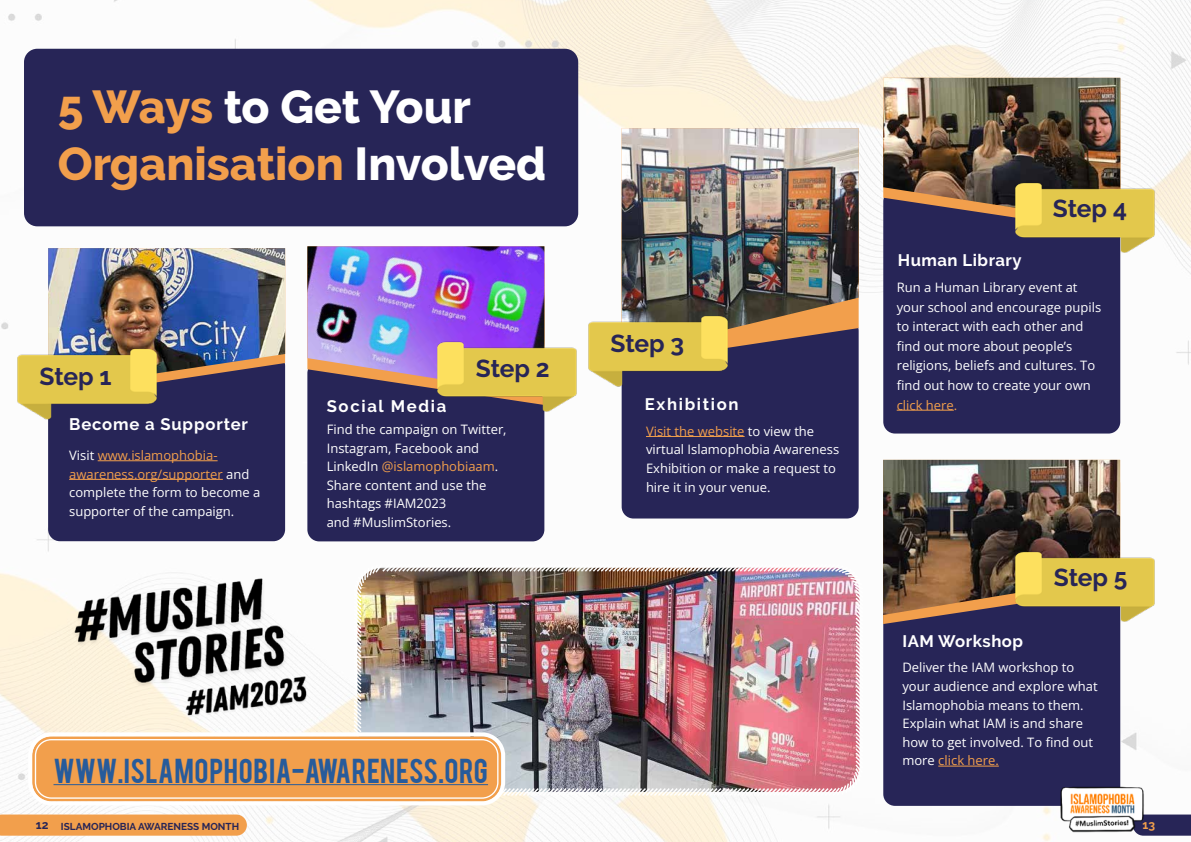
<style>
.page{position:relative;width:1191px;height:842px;background:#fff}
.page>*{position:absolute;margin:0;border:0;box-sizing:border-box;transform-origin:0 0}
.t1{font:800 46px/57px "Raleway";color:#f29f4c}
.t2{font:27.2px "Bebas";letter-spacing:.02em;color:#275b9b}
.t3{font:700 24.5px "Raleway";letter-spacing:-.005em;color:#272557}
.t4{font:700 16.7px "Raleway";letter-spacing:.03em;color:#fff}
.t5{font:700 16.7px "Raleway";letter-spacing:.1em;color:#fff}
.t6{font:700 16.7px "Raleway";letter-spacing:.05em;color:#fff}
.t7{font:13px/18.6px "Open Sans";color:#fff}
.t8{font:13px "Open Sans";color:#f29f4c}
.t9{font:700 12px "Raleway";color:#f29f4c}
.t10{font:700 10px "Raleway";color:#272557}
.s1{color:#fff}
.s2{color:#f29f4c}
.s3{font-size:12px}
</style>
<div class="page">
<img style="left:0;top:0;width:1191px;height:842px">
<div style="left:24px;top:49px;width:554px;height:177px;background:#272557;border-radius:13px"></div>
<hr style="left:302px;top:462px;width:38px;height:2px;background:#fff">
<div style="left:307px;top:361px;width:237px;height:180px;background:#272557;border-radius:12px"></div>
<img style="left:307px;top:246px;width:237px;height:150px">
<img style="left:436px;top:331px;width:143px;height:90px">
<div style="left:48px;top:354px;width:237px;height:187px;background:#272557;border-radius:12px"></div>
<hr style="left:98px;top:461px;width:120px;height:1px;background:#f29f4c">
<hr style="left:69px;top:479px;width:154px;height:1px;background:#f29f4c">
<img style="left:48px;top:248px;width:237px;height:135px">
<img style="left:15px;top:338px;width:143px;height:88px">
<div style="left:621px;top:319px;width:237px;height:199px;background:#272557;border-radius:12px"></div>
<div style="left:883px;top:190px;width:237px;height:243px;background:#272557;border-radius:12px"></div>
<div style="left:883px;top:587px;width:237px;height:219px;background:#272557;border-radius:12px"></div>
<svg style="left:729px;top:336px;width:77px;height:12px"></svg>
<img style="left:621px;top:128px;width:237px;height:208px">
<img style="left:883px;top:78px;width:237px;height:145px">
<hr style="left:646px;top:436px;width:98px;height:1px;background:#f29f4c">
<hr style="left:896px;top:410px;width:57px;height:1px;background:#f29f4c">
<hr style="left:938px;top:766px;width:60px;height:1px;background:#f29f4c">
<img style="left:586px;top:306px;width:143px;height:83px">
<img style="left:1013px;top:172px;width:143px;height:89px">
<svg style="left:883px;top:615px;width:60px;height:9px"></svg>
<img style="left:883px;top:460px;width:237px;height:155px">
<img style="left:1014px;top:541px;width:143px;height:89px">
<img style="left:352px;top:562px;width:513px;height:235px">
<div style="left:32px;top:736px;width:469px;height:65px;background:#f29f4c;border-radius:19px"></div>
<div style="left:28px;top:732px;width:477px;height:73px;border:4px solid #fff;border-radius:21px"></div>
<div style="left:35px;top:739px;width:463px;height:60px;border:1px solid #fff;border-radius:16px"></div>
<hr style="left:54px;top:784px;width:434px;height:1px;background:#275b9b">
<img style="left:56px;top:563px;width:271px;height:166px">
<svg style="left:0;top:814px;width:247px;height:22px;background:#f2a354"></svg>
<svg style="left:1152px;top:814px;width:39px;height:22px"></svg>
<img style="left:1051px;top:758px;width:101px;height:84px">
<h1 class="t1" style="left:58px;top:78px;width:490px">5 Ways <span class="s1">to Get Your<br></span>Organisation <span class="s1">Involved</span></h1>
<h3 class="t3" style="left:40px;top:362px;width:74px">Step 1</h3>
<p class="t6" style="left:69px;top:415px;width:180px">Become a Supporter</p>
<p class="t7" style="left:69px;top:446px;width:193px">Visit <span class="s2">www.islamophobia&shy;awareness.org/supporter</span> and complete the form to become a supporter of the campaign.</p>
<p class="t5" style="left:327px;top:397px;width:121px">Social Media</p>
<h3 class="t3" style="left:476px;top:354px;width:75px">Step 2</h3>
<p class="t7" style="left:327px;top:419px;width:181px">Find the campaign on Twitter,<br>Instagram, Facebook and<br>LinkedIn <span class="s2">@islamophobiaam</span>.<br>Share content and use the hashtags #IAM2023<br>and #MuslimStories.</p>
<h3 class="t3" style="left:610px;top:329px;width:75px">Step 3</h3>
<p class="t5" style="left:645px;top:395px;width:95px">Exhibition</p>
<p class="t7" style="left:646px;top:421px;width:195px"><span class="s2">Visit the website</span> to view the virtual Islamophobia Awareness<br>Exhibition or make a request to hire it in your venue.</p>
<p class="t4" style="left:897px;top:251px;width:125px">Human Library</p>
<h3 class="t3" style="left:1053px;top:195px;width:76px">Step 4</h3>
<p class="t7" style="left:896px;top:277px;width:206px;line-height:19.6px">Run a Human Library event at your school and encourage pupils to interact with each other and find out more about people’s religions, beliefs and cultures. To find out how to create your own</p>
<p class="t8" style="left:896px;top:396px;width:62px">click here.</p>
<p class="t4" style="left:902px;top:631px;width:122px">IAM Workshop</p>
<h3 class="t3" style="left:1053px;top:563px;width:75px">Step 5</h3>
<p class="t7" style="left:902px;top:658px;width:197px">Deliver the IAM workshop to your audience and explore what<br>Islamophobia means to them.<br>Explain what IAM is and share how to get involved. To find out more <span class="s2">click here.</span></p>
<h2 class="t2" style="left:54px;top:751px;width:436px">WWW.ISLAMOPHOBIA-AWARENESS.ORG</h2>
<p class="t10" style="left:36px;top:820px;width:205px"><span class="s3">12</span> ISLAMOPHOBIA AWARENESS MONTH</p>
<p class="t9" style="left:1142px;top:818px;width:14px">13</p>
</div>
